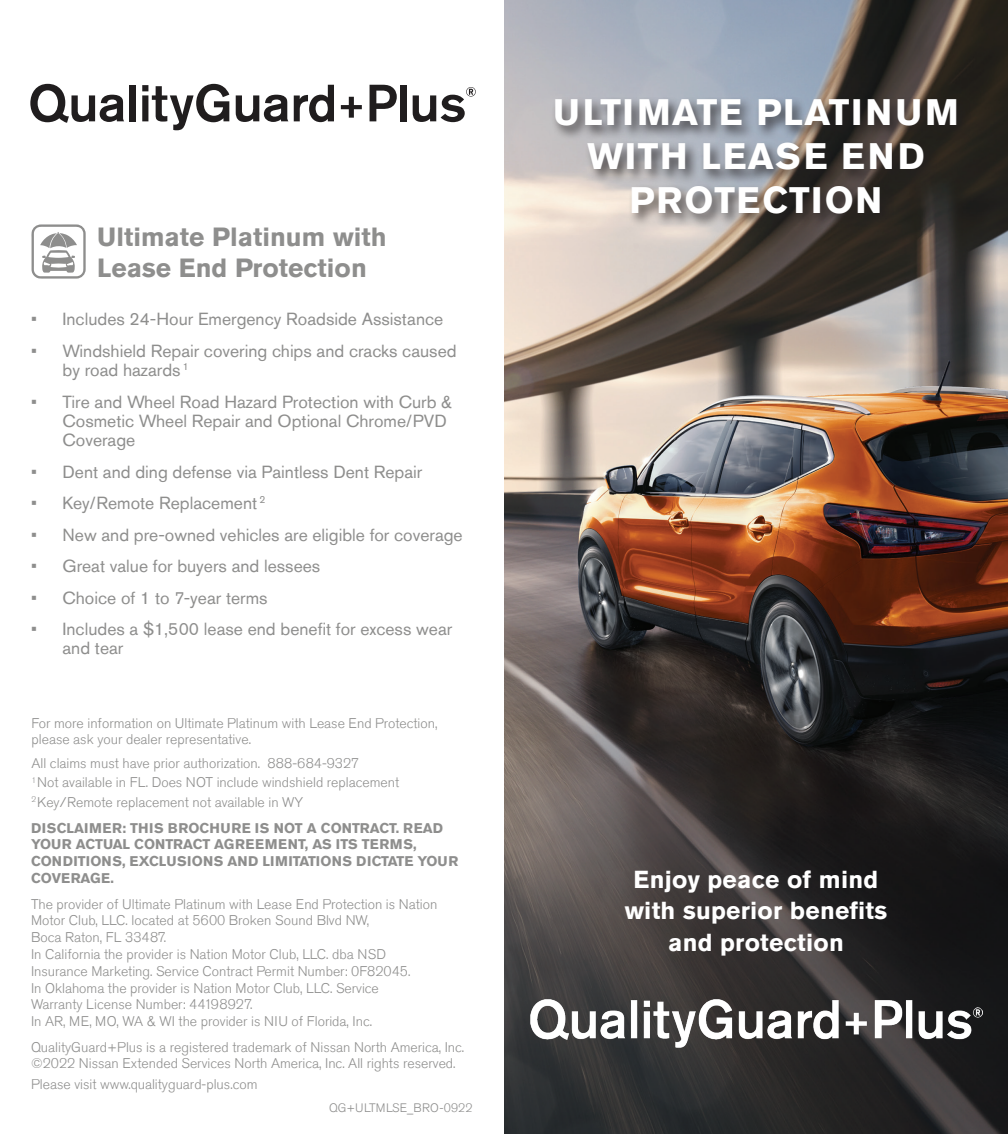
<style>
.page{position:relative;width:1008px;height:1134px;background:#fff}
.page>*{position:absolute;margin:0;border:0;box-sizing:border-box;transform-origin:0 0}
.t1{font:700 36.75px "Nissan AG";letter-spacing:.04em;color:#fff}
.t2{font:700 26.25px "Nissan AG";color:#8e8e8d}
.t3{font:700 24.5px/31.5px "Nissan AG";letter-spacing:.01em;color:#fff;text-align:center}
.t4{font:17.5px/19.2px "Nissan AG";color:#8e8e8d}
.Disclaimer{font:300 14px/16.8px "Nissan AG";color:#8e8e8d}
.Disclaimer-2{font:700 14px/16.8px "Nissan AG";color:#8e8e8d}
.t5{font:300 12.25px "Nissan AG";letter-spacing:.01em;color:#8e8e8d}
</style>
<div class="page">
<img style="left:504px;top:0;width:504px;height:1134px">
<img style="left:531px;top:1000px;width:452px;height:48px">
<svg style="left:30px;top:84px;width:94px;height:39px"></svg>
<div style="left:130px;top:85px;width:6px;height:36px;background:#201d1e"></div>
<svg style="left:142px;top:84px;width:87px;height:46px"></svg>
<svg style="left:236px;top:95px;width:52px;height:27px"></svg>
<svg style="left:294px;top:85px;width:40px;height:37px"></svg>
<svg style="left:341px;top:97px;width:21px;height:21px"></svg>
<svg style="left:370px;top:85px;width:27px;height:36px"></svg>
<div style="left:400px;top:85px;width:7px;height:36px;background:#201d1e"></div>
<svg style="left:413px;top:87px;width:63px;height:35px"></svg>
<div style="left:551px;top:96px;width:419px;height:133px;background:#231f20;opacity:.75"></div>
<svg style="left:31px;top:224px;width:55px;height:55px"></svg>
<p class="t2" style="left:97px;top:220px;width:291px">Ultimate Platinum with</p>
<p class="t2" style="left:97px;top:251px;width:271px">Lease End Protection</p>
<p class="t4" style="left:31px;top:309px;width:414px">• Includes 24-Hour Emergency Roadside Assistance</p>
<p class="t4" style="left:63px;top:341px;width:396px;text-indent:-32px">• Windshield Repair covering chips and cracks caused by road hazards <sup>1</sup></p>
<p class="t4" style="left:63px;top:392px;width:391px;text-indent:-32px">• Tire and Wheel Road Hazard Protection with Curb &amp;<br>Cosmetic Wheel Repair and Optional Chrome/PVD<br>Coverage</p>
<p class="t4" style="left:31px;top:462px;width:393px">• Dent and ding defense via Paintless Dent Repair</p>
<p class="t4" style="left:31px;top:493px;width:236px">• Key/Remote Replacement <sup>2</sup></p>
<p class="t4" style="left:31px;top:525px;width:433px">• New and pre-owned vehicles are eligible for coverage</p>
<p class="t4" style="left:31px;top:556px;width:291px">• Great value for buyers and lessees</p>
<p class="t4" style="left:31px;top:588px;width:238px">• Choice of 1 to 7-year terms</p>
<p class="t4" style="left:63px;top:619px;width:391px;text-indent:-32px">• Includes a $1,500 lease end benefit for excess wear and tear</p>
<p class="Disclaimer" style="left:32px;top:715px;width:407px;line-height:15.8px">For more information on Ultimate Platinum with Lease End Protection, please ask your dealer representative.</p>
<p class="Disclaimer" style="left:32px;top:755px;width:329px">All claims must have prior authorization. 888-684-9327</p>
<p class="Disclaimer" style="left:32px;top:774px;width:369px"><sup>1</sup>Not available in FL. Does NOT include windshield replacement</p>
<p class="Disclaimer" style="left:32px;top:793px;width:273px"><sup>2</sup>Key/Remote replacement not available in WY</p>
<p class="Disclaimer-2" style="left:31px;top:819px;width:429px">DISCLAIMER: THIS BROCHURE IS NOT A CONTRACT. READ YOUR ACTUAL CONTRACT AGREEMENT, AS ITS TERMS, CONDITIONS, EXCLUSIONS AND LIMITATIONS DICTATE YOUR COVERAGE.</p>
<p class="Disclaimer" style="left:31px;top:895px;width:408px">The provider of Ultimate Platinum with Lease End Protection is Nation<br>Motor Club, LLC. located at 5600 Broken Sound Blvd NW,</p>
<p class="Disclaimer" style="left:31px;top:929px;width:137px">Boca Raton, FL 33487.</p>
<p class="Disclaimer" style="left:31px;top:946px;width:356px">In California the provider is Nation Motor Club, LLC. dba NSD</p>
<p class="Disclaimer" style="left:31px;top:962px;width:381px">Insurance Marketing. Service Contract Permit Number: 0F82045.</p>
<p class="Disclaimer" style="left:31px;top:979px;width:349px">In Oklahoma the provider is Nation Motor Club, LLC. Service</p>
<p class="Disclaimer" style="left:31px;top:996px;width:223px">Warranty License Number: 44198927.</p>
<p class="Disclaimer" style="left:31px;top:1013px;width:343px">In AR, ME, MO, WA &amp; WI the provider is NIU of Florida, Inc.</p>
<p class="Disclaimer" style="left:31px;top:1038px;width:435px">QualityGuard+Plus is a registered trademark of Nissan North America, Inc.</p>
<p class="Disclaimer" style="left:31px;top:1055px;width:426px">©2022 Nissan Extended Services North America, Inc. All rights reserved.</p>
<p class="Disclaimer" style="left:31px;top:1076px;width:228px">Please visit www.qualityguard-plus.com</p>
<p class="t5" style="left:329px;top:1099px;width:145px">QG+ULTMLSE_BRO-0922</p>
<p class="t1" style="left:553px;top:89px;width:407px">ULTIMATE PLATINUM</p>
<p class="t1" style="left:588px;top:132px;width:338px">WITH LEASE END</p>
<p class="t1" style="left:630px;top:176px;width:254px">PROTECTION</p>
<h3 class="t3" style="left:625px;top:863px;width:264px">Enjoy peace of mind with superior benefits and protection</h3>
</div>
